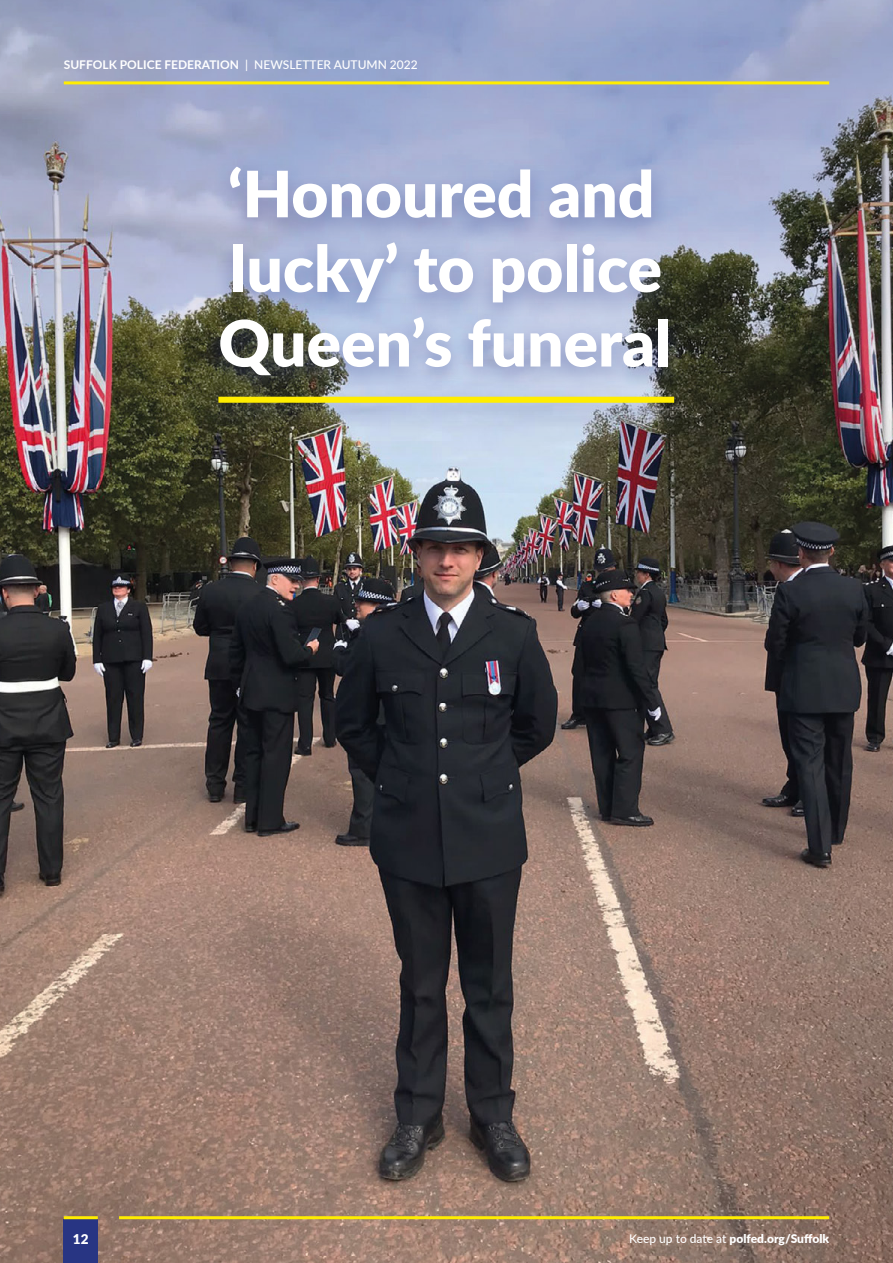
<style>
.page{position:relative;width:893px;height:1263px;background:#fff}
.page>*{position:absolute;margin:0;border:0;box-sizing:border-box;transform-origin:0 0}
.t1{font:900 63.9px/74.6px "Lato";color:#fff}
.t2{font:900 13.5px "Lato";color:#fff}
.t3{font:700 12px "Lato";color:#fff}
.t4{font:900 12px "Lato";color:#fff}
.s1{font-weight:500}
</style>
<div class="page">
<img style="left:0;top:555px;width:893px;height:708px">
<img style="left:0;top:0;width:893px;height:555px">
<div style="left:200px;top:158px;width:492px;height:272px;background:#283583;opacity:.4"></div>
<div style="left:218px;top:397px;width:456px;height:6px;background:#ffed00"></div>
<hr style="left:64px;top:81px;width:765px;height:3px;background:#ffed00">
<div style="left:64px;top:1219px;width:34px;height:44px;background:#283583"></div>
<hr style="left:119px;top:1216px;width:710px;height:3px;background:#ffed00">
<hr style="left:64px;top:1216px;width:34px;height:3px;background:#ffed00">
<p class="t3" style="left:64px;top:56px;width:356px">SUFFOLK POLICE FEDERATION <span class="s1">| NEWSLETTER AUTUMN 2022</span></p>
<h1 class="t1" style="left:218px;top:154px;width:455px">‘Honoured and lucky’ to police<br>Queen’s funeral</h1>
<p class="t2" style="left:73px;top:1229px;width:17px">12</p>
<p class="t4" style="left:629px;top:1229px;width:201px"><span class="s1">Keep up to date at</span> polfed.org/Suffolk</p>
</div>
